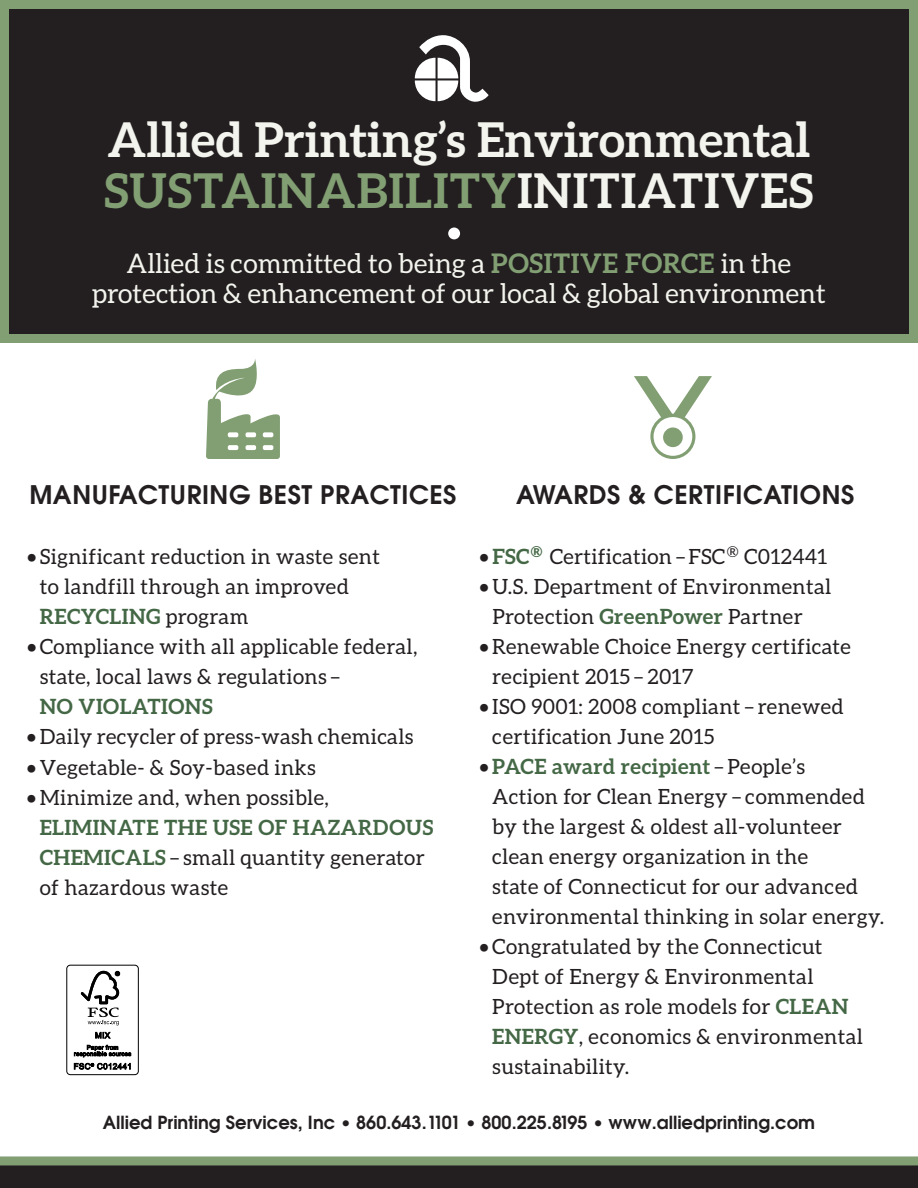
<style>
.page{position:relative;width:918px;height:1188px;background:#fff}
.page>*{position:absolute;margin:0;border:0;box-sizing:border-box;transform-origin:0 0}
.t1{font:700 48px/51px "Aleo";letter-spacing:.005em;color:#f4f4ee}
.t2{font:27px/30px "Aleo";color:#f4f4ee;text-align:center}
.t3{font:600 25.5px "Avant Garde";letter-spacing:.02em;color:#231f20}
.t4{font:21px/30px "Aleo";letter-spacing:.02em;color:#231f20}
.t5{font:700 21px "Aleo";letter-spacing:.02em;color:#446845}
.t6{font:600 18px "Avant Garde";color:#231f20}
.t7{font:15px "Aleo";color:#231f20}
.s1{color:#829f73}
.s2{font-weight:700;color:#829f73}
.s3{font-weight:700;color:#446845}
</style>
<div class="page">
<div style="left:4px;top:4px;width:910px;height:335px;background:#231f20"></div>
<div style="left:0;top:0;width:918px;height:343px;border:9px solid #829f73"></div>
<svg style="left:415px;top:35px;width:74px;height:67px"></svg>
<hr style="left:0;top:0;width:4px;height:343px;background:#829f73">
<hr style="left:914px;top:0;width:4px;height:343px;background:#829f73">
<hr style="left:3px;top:0;width:915px;height:4px;background:#829f73">
<div style="left:448px;top:228px;width:12px;height:11px;background:#fff;border-radius:50%"></div>
<svg style="left:0;top:1156px;width:918px;height:32px;background:#40463a"></svg>
<svg style="left:206px;top:359px;width:74px;height:100px"></svg>
<svg style="left:634px;top:376px;width:78px;height:83px"></svg>
<div style="left:66px;top:965px;width:73px;height:110px;border:1px solid #000;border-radius:4px"></div>
<svg style="left:81px;top:971px;width:39px;height:54px"></svg>
<svg style="left:95px;top:1031px;width:16px;height:8px"></svg>
<svg style="left:74px;top:1045px;width:57px;height:12px"></svg>
<svg style="left:74px;top:1063px;width:57px;height:7px"></svg>
<h1 class="t1" style="left:104px;top:114px;width:710px">Allied Printing’s Environmental<br><span class="s1">SUSTAINABILITY</span>INITIATIVES</h1>
<p class="t2" style="left:92px;top:248px;width:735px">Allied is committed to being a <span class="s2">POSITIVE FORCE</span> in the protection &amp; enhancement of our local &amp; global environment</p>
<p class="t3" style="left:30px;top:478px;width:429px">MANUFACTURING BEST PRACTICES</p>
<p class="t4" style="left:40px;top:542px;width:342px;text-indent:-13px">• Significant reduction in waste sent to landfill through an improved<br><span class="s3">RECYCLING</span> program</p>
<p class="t4" style="left:40px;top:632px;width:379px;text-indent:-13px">• Compliance with all applicable federal, state, local laws &amp; regulations –</p>
<p class="t5" style="left:40px;top:695px;width:174px">NO VIOLATIONS</p>
<p class="t4" style="left:27px;top:722px;width:388px">• Daily recycler of press-wash chemicals</p>
<p class="t4" style="left:27px;top:752px;width:290px">• Vegetable- &amp; Soy-based inks</p>
<p class="t4" style="left:27px;top:782px;width:303px">• Minimize and, when possible,</p>
<p class="t4" style="left:40px;top:812px;width:395px"><span class="s3">ELIMINATE THE USE OF HAZARDOUS<br>CHEMICALS</span> – small quantity generator of hazardous waste</p>
<p class="t3" style="left:516px;top:478px;width:340px">AWARDS &amp; CERTIFICATIONS</p>
<p class="t4" style="left:480px;top:542px;width:349px">• <span class="s3">FSC</span><sup>®</sup> Certification –FSC C012441</p>
<p class="t7" style="left:727px;top:544px;width:13px">®</p>
<p class="t4" style="left:492px;top:572px;width:341px;text-indent:-13px">• U.S. Department of Environmental<br>Protection <span class="s3">GreenPower</span> Partner</p>
<p class="t4" style="left:492px;top:632px;width:360px;text-indent:-13px">• Renewable Choice Energy certificate recipient 2015 – 2017</p>
<p class="t4" style="left:492px;top:692px;width:353px;text-indent:-13px">• ISO 9001: 2008 compliant – renewed certification June 2015</p>
<p class="t4" style="left:492px;top:752px;width:393px;text-indent:-13px">• <span class="s3">PACE award recipient</span> – People’s<br>Action for Clean Energy – commended by the largest &amp; oldest all-volunteer clean energy organization in the<br>state of Connecticut for our advanced environmental thinking in solar energy.</p>
<p class="t4" style="left:492px;top:932px;width:372px;text-indent:-13px">• Congratulated by the Connecticut<br>Dept of Energy &amp; Environmental<br>Protection as role models for <span class="s3">CLEAN<br>ENERGY</span>, economics &amp; environmental sustainability.</p>
<p class="t6" style="left:103px;top:1111px;width:714px">Allied Printing Services, Inc • 860.643.1101 • 800.225.8195 • www.alliedprinting.com</p>
</div>
